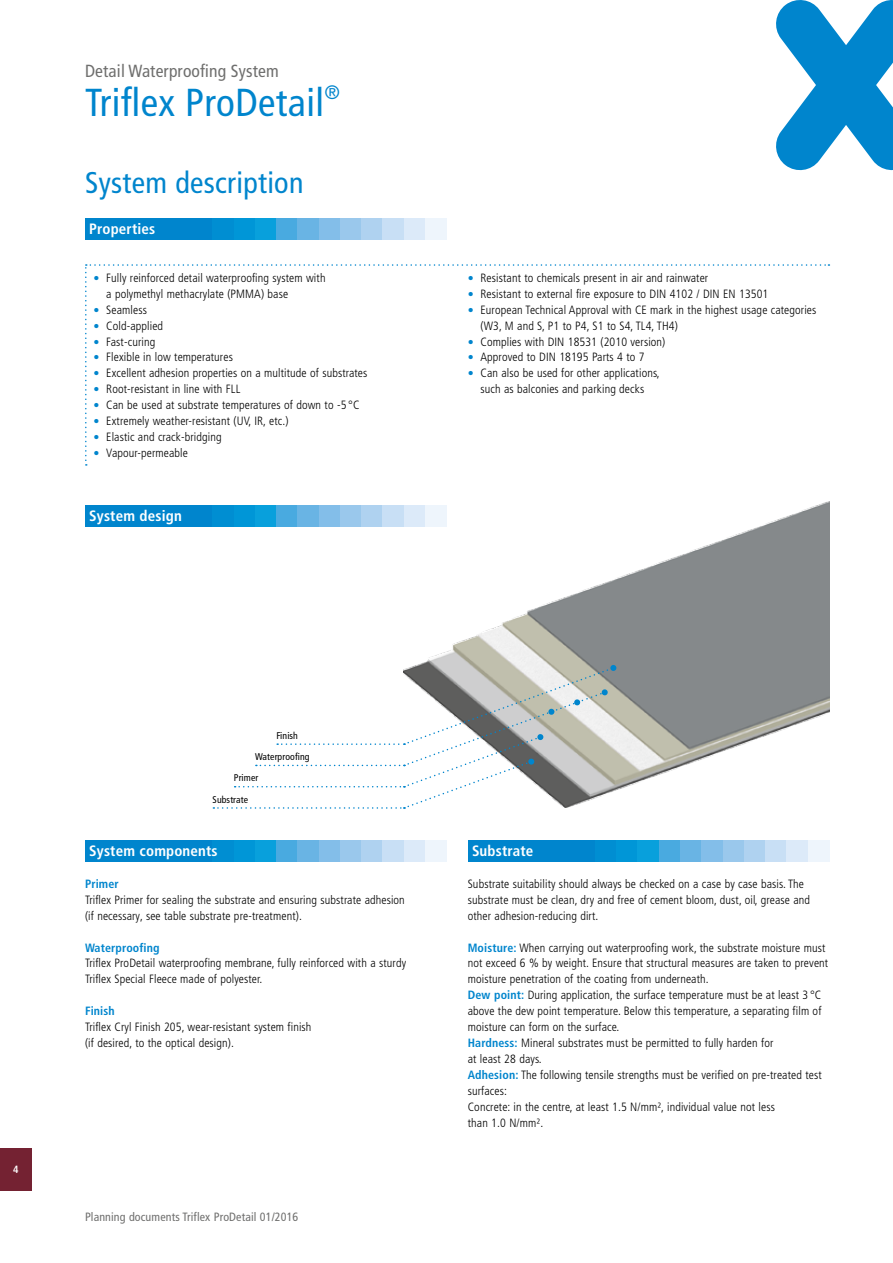
<style>
.page{position:relative;width:893px;height:1263px;background:#fff}
.page>*{position:absolute;margin:0;border:0;box-sizing:border-box;transform-origin:0 0}
.t1{font:condensed 39px "Frutiger LT Pro";letter-spacing:.01em;color:#0085cd}
.t2{font:condensed 30px "Frutiger LT Pro";letter-spacing:.01em;color:#0085cd}
.t3{font:condensed 17.55px "Frutiger LT Pro";letter-spacing:.01em;color:#6f6f6e}
.t4{font:700 condensed 15px "Frutiger LT Pro";letter-spacing:.01em;color:#fff}
.t5{font:300 condensed 12px/15.9px "Frutiger LT Pro";letter-spacing:.01em;color:#000}
.t6{font:condensed 12px "Frutiger LT Pro";letter-spacing:.01em;color:#6f6f6e}
.t7{font:700 condensed 12px "Frutiger LT Pro";letter-spacing:.01em;color:#0085cd}
.t8{font:700 condensed 10.5px "Frutiger LT Pro";color:#fff}
.t9{font:condensed 9.75px "Frutiger LT Pro";letter-spacing:.01em;color:#000}
.s1{font-weight:700;color:#0085cd}
</style>
<div class="page">
<div style="left:0;top:1148px;width:32px;height:43px;background:#742232"></div>
<svg style="left:776px;top:0;width:117px;height:170px"></svg>
<div style="left:85px;top:840px;width:128px;height:21px;background:#0085cd"></div>
<div style="left:213px;top:840px;width:21px;height:21px;background:#008ed2"></div>
<div style="left:234px;top:840px;width:21px;height:21px;background:#0096d7"></div>
<div style="left:255px;top:840px;width:21px;height:21px;background:#08a0dc"></div>
<div style="left:276px;top:840px;width:22px;height:21px;background:#49aae0"></div>
<div style="left:298px;top:840px;width:21px;height:21px;background:#69b4e4"></div>
<div style="left:319px;top:840px;width:21px;height:21px;background:#83bee9"></div>
<div style="left:340px;top:840px;width:21px;height:21px;background:#9ac8ec"></div>
<div style="left:361px;top:840px;width:22px;height:21px;background:#afd2f0"></div>
<div style="left:383px;top:840px;width:21px;height:21px;background:#c8dff5"></div>
<div style="left:404px;top:840px;width:21px;height:21px;background:#dceaf9"></div>
<div style="left:425px;top:840px;width:21px;height:21px;background:#eef5fc"></div>
<div style="left:468px;top:840px;width:127px;height:21px;background:#0085cd"></div>
<div style="left:595px;top:840px;width:22px;height:21px;background:#008ed2"></div>
<div style="left:617px;top:840px;width:21px;height:21px;background:#0096d7"></div>
<div style="left:638px;top:840px;width:21px;height:21px;background:#08a0dc"></div>
<div style="left:659px;top:840px;width:21px;height:21px;background:#49aae0"></div>
<div style="left:680px;top:840px;width:22px;height:21px;background:#69b4e4"></div>
<div style="left:702px;top:840px;width:21px;height:21px;background:#83bee9"></div>
<div style="left:723px;top:840px;width:21px;height:21px;background:#9ac8ec"></div>
<div style="left:744px;top:840px;width:21px;height:21px;background:#afd2f0"></div>
<div style="left:765px;top:840px;width:22px;height:21px;background:#c8dff5"></div>
<div style="left:787px;top:840px;width:21px;height:21px;background:#dceaf9"></div>
<div style="left:808px;top:840px;width:21px;height:21px;background:#eef5fc"></div>
<div style="left:85px;top:218px;width:128px;height:21px;background:#0085cd"></div>
<div style="left:213px;top:218px;width:21px;height:21px;background:#008ed2"></div>
<div style="left:234px;top:218px;width:21px;height:21px;background:#0096d7"></div>
<div style="left:255px;top:218px;width:21px;height:21px;background:#08a0dc"></div>
<div style="left:276px;top:218px;width:22px;height:21px;background:#49aae0"></div>
<div style="left:298px;top:218px;width:21px;height:21px;background:#69b4e4"></div>
<div style="left:319px;top:218px;width:21px;height:21px;background:#83bee9"></div>
<div style="left:340px;top:218px;width:21px;height:21px;background:#9ac8ec"></div>
<div style="left:361px;top:218px;width:22px;height:21px;background:#afd2f0"></div>
<div style="left:383px;top:218px;width:21px;height:21px;background:#c8dff5"></div>
<div style="left:404px;top:218px;width:21px;height:21px;background:#dceaf9"></div>
<div style="left:425px;top:218px;width:21px;height:21px;background:#eef5fc"></div>
<div style="left:85px;top:505px;width:128px;height:21px;background:#0085cd"></div>
<div style="left:213px;top:505px;width:21px;height:21px;background:#008ed2"></div>
<div style="left:234px;top:505px;width:21px;height:21px;background:#0096d7"></div>
<div style="left:255px;top:505px;width:21px;height:21px;background:#08a0dc"></div>
<div style="left:276px;top:505px;width:22px;height:21px;background:#49aae0"></div>
<div style="left:298px;top:505px;width:21px;height:21px;background:#69b4e4"></div>
<div style="left:319px;top:505px;width:21px;height:21px;background:#83bee9"></div>
<div style="left:340px;top:505px;width:21px;height:21px;background:#9ac8ec"></div>
<div style="left:361px;top:505px;width:22px;height:21px;background:#afd2f0"></div>
<div style="left:383px;top:505px;width:21px;height:21px;background:#c8dff5"></div>
<img style="left:404px;top:501px;width:425px;height:289px">
<svg style="left:213px;top:664px;width:404px;height:145px"></svg>
<svg style="left:85px;top:264px;width:744px;height:202px"></svg>
<h3 class="t3" style="left:85px;top:61px;width:195px">Detail Waterproofing System</h3>
<h1 class="t1" style="left:85px;top:80px;width:256px">Triflex ProDetail<sup>®</sup></h1>
<h2 class="t2" style="left:85px;top:165px;width:220px">System description</h2>
<p class="t4" style="left:89px;top:220px;width:67px">Properties</p>
<p class="t5" style="left:106px;top:270px;width:263px">Fully reinforced detail waterproofing system with<br>a polymethyl methacrylate (PMMA) base<br>Seamless<br>Cold-applied<br>Fast-curing<br>Flexible in low temperatures<br>Excellent adhesion properties on a multitude of substrates<br>Root-resistant in line with FLL<br>Can be used at substrate temperatures of down to -5 °C<br>Extremely weather-resistant (UV, IR, etc.)<br>Elastic and crack-bridging<br>Vapour-permeable</p>
<p class="t5" style="left:480px;top:270px;width:337px">Resistant to chemicals present in air and rainwater<br>Resistant to external fire exposure to DIN 4102 / DIN EN 13501<br>European Technical Approval with CE mark in the highest usage categories (W3, M and S, P1 to P4, S1 to S4, TL4, TH4)<br>Complies with DIN 18531 (2010 version)<br>Approved to DIN 18195 Parts 4 to 7<br>Can also be used for other applications,<br>such as balconies and parking decks</p>
<p class="t4" style="left:89px;top:507px;width:94px">System design</p>
<p class="t8" style="left:13px;top:1163px;width:7px">4</p>
<p class="t9" style="left:276px;top:730px;width:23px">Finish</p>
<p class="t9" style="left:255px;top:751px;width:56px">Waterproofing</p>
<p class="t9" style="left:234px;top:772px;width:26px">Primer</p>
<p class="t9" style="left:213px;top:793px;width:37px">Substrate</p>
<p class="t4" style="left:89px;top:842px;width:130px">System components</p>
<p class="t7" style="left:85px;top:876px;width:35px">Primer</p>
<p class="t5" style="left:85px;top:892px;width:321px">Triflex Primer for sealing the substrate and ensuring substrate adhesion (if necessary, see table substrate pre-treatment).</p>
<p class="t7" style="left:85px;top:940px;width:76px">Waterproofing</p>
<p class="t5" style="left:85px;top:955px;width:323px">Triflex ProDetail waterproofing membrane, fully reinforced with a sturdy<br>Triflex Special Fleece made of polyester.</p>
<p class="t7" style="left:85px;top:1004px;width:31px">Finish</p>
<p class="t5" style="left:85px;top:1019px;width:228px">Triflex Cryl Finish 205, wear-resistant system finish (if desired, to the optical design).</p>
<p class="t6" style="left:85px;top:1210px;width:215px">Planning documents Triflex ProDetail 01/2016</p>
<p class="t4" style="left:472px;top:842px;width:63px">Substrate</p>
<p class="t5" style="left:468px;top:876px;width:344px">Substrate suitability should always be checked on a case by case basis. The substrate must be clean, dry and free of cement bloom, dust, oil, grease and other adhesion-reducing dirt.</p>
<p class="t5" style="left:468px;top:939px;width:362px"><span class="s1">Moisture:</span> When carrying out waterproofing work, the substrate moisture must not exceed 6 % by weight. Ensure that structural measures are taken to prevent moisture penetration of the coating from underneath.<br><span class="s1">Dew point:</span> During application, the surface temperature must be at least 3 °C above the dew point temperature. Below this temperature, a separating film of moisture can form on the surface.<br><span class="s1">Hardness:</span> Mineral substrates must be permitted to fully harden for<br>at least 28 days.<br><span class="s1">Adhesion:</span> The following tensile strengths must be verified on pre-treated test surfaces:<br>Concrete: in the centre, at least 1.5 N/mm², individual value not less<br>than 1.0 N/mm².</p>
</div>
